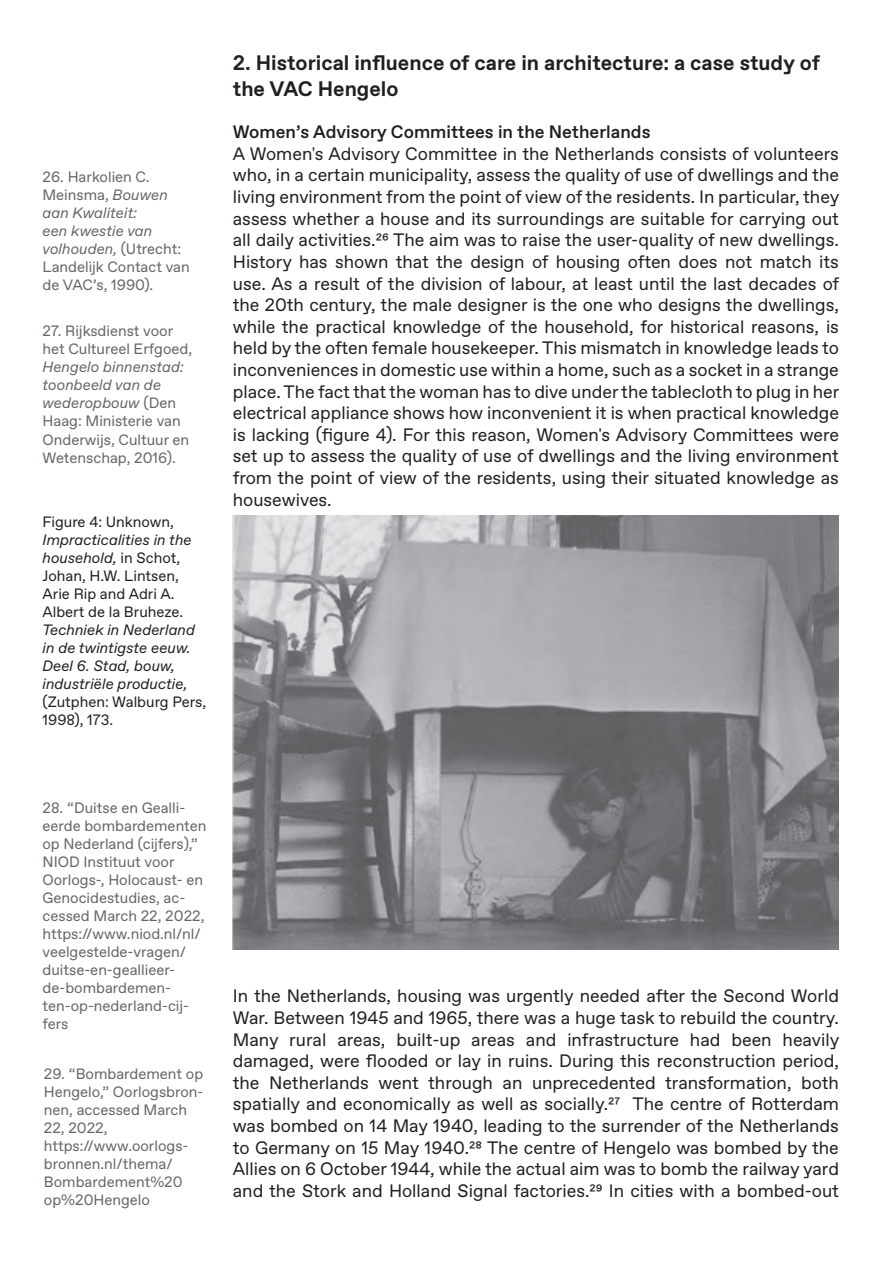
<style>
.page{position:relative;width:893px;height:1263px;background:#fff}
.page>*{position:absolute;margin:0;border:0;box-sizing:border-box;transform-origin:0 0}
.t1{font:700 21px/25.2px "Favorit Std";color:#231f20}
.t2{font:18px/21.6px "Favorit Std";color:#231f20;text-align:justify}
.t3{font:500 18px "Favorit Std";color:#231f20}
.t4{font:15px/18px "Favorit Std";color:#626767}
.t5{font:15px/18px "Favorit Std";color:#231f20}
.t6{font:italic 15px/18px "Favorit Std";color:#231f20}
.s1{font-style:italic}
</style>
<div class="page">
<img style="left:233px;top:516px;width:606px;height:433px">
<p class="t4" style="left:43px;top:167px;width:149px">26. Harkolien C.<br>Meinsma, <span class="s1">Bouwen aan Kwaliteit:<br>een kwestie van volhouden,</span> (Utrecht:<br>Landelijk Contact van de VAC’s, 1990).</p>
<p class="t4" style="left:43px;top:322px;width:151px">27. Rijksdienst voor het Cultureel Erfgoed,</p>
<p class="t4" style="left:43px;top:358px;width:148px"><span class="s1">Hengelo binnenstad: toonbeeld van de wederopbouw</span> (Den<br>Haag: Ministerie van<br>Onderwijs, Cultuur en<br>Wetenschap, 2016).</p>
<p class="t5" style="left:43px;top:513px;width:133px">Figure 4: Unknown,</p>
<p class="t5" style="left:43px;top:531px;width:151px"><span class="s1">Impracticalities in the household,</span> in Schot,<br>Johan, H.W. Lintsen,<br>Arie Rip and Adri A.<br>Albert de la Bruheze.</p>
<p class="t6" style="left:43px;top:621px;width:154px">Techniek in Nederland in de twintigste eeuw.<br>Deel 6. Stad, bouw, industriële productie,</p>
<p class="t5" style="left:43px;top:693px;width:165px">(Zutphen: Walburg Pers,<br>1998), 173.</p>
<p class="t1" style="left:233px;top:50px;width:589px">2. Historical influence of care in architecture: a case study of the VAC Hengelo</p>
<p class="t3" style="left:233px;top:120px;width:419px">Women’s Advisory Committees in the Netherlands</p>
<p class="t2" style="left:233px;top:142px;width:608px">A Women's Advisory Committee in the Netherlands consists of volunteers who, in a certain municipality, assess the quality of use of dwellings and the living environment from the point of view of the residents. In particular, they assess whether a house and its surroundings are suitable for carrying out all daily activities.26 The aim was to raise the user-quality of new dwellings.<br>History has shown that the design of housing often does not match its use. As a result of the division of labour, at least until the last decades of the 20th century, the male designer is the one who designs the dwellings, while the practical knowledge of the household, for historical reasons, is held by the often female housekeeper. This mismatch in knowledge leads to inconveniences in domestic use within a home, such as a socket in a strange place. The fact that the woman has to dive under the tablecloth to plug in her electrical appliance shows how inconvenient it is when practical knowledge is lacking (figure 4). For this reason, Women's Advisory Committees were set up to assess the quality of use of dwellings and the living environment from the point of view of the residents, using their situated knowledge as housewives.</p>
<p class="t4" style="left:43px;top:798px;width:165px">28. “Duitse en Gealli&shy;eerde bombardementen op Nederland (cijfers),”<br>NIOD Instituut voor<br>Oorlogs-, Holocaust- en<br>Genocidestudies, ac&shy;cessed March 22, 2022, https://www.niod.nl/nl/ veelgestelde-vragen/ duitse-en-geallieer&shy;de-bombardemen&shy;ten-op-nederland-cij&shy;fers</p>
<p class="t4" style="left:44px;top:1064px;width:161px">29. “Bombardement op<br>Hengelo,” Oorlogsbron&shy;nen, accessed March<br>22, 2022, https://www.oorlogs&shy;bronnen.nl/thema/<br>Bombardement%20 op%20Hengelo</p>
<p class="t2" style="left:233px;top:985px;width:608px">In the Netherlands, housing was urgently needed after the Second World War. Between 1945 and 1965, there was a huge task to rebuild the country.<br>Many rural areas, built-up areas and infrastructure had been heavily damaged, were flooded or lay in ruins. During this reconstruction period, the Netherlands went through an unprecedented transformation, both spatially and economically as well as socially.27 The centre of Rotterdam was bombed on 14 May 1940, leading to the surrender of the Netherlands to Germany on 15 May 1940.28 The centre of Hengelo was bombed by the Allies on 6 October 1944, while the actual aim was to bomb the railway yard and the Stork and Holland Signal factories.29 In cities with a bombed-out</p>
</div>
